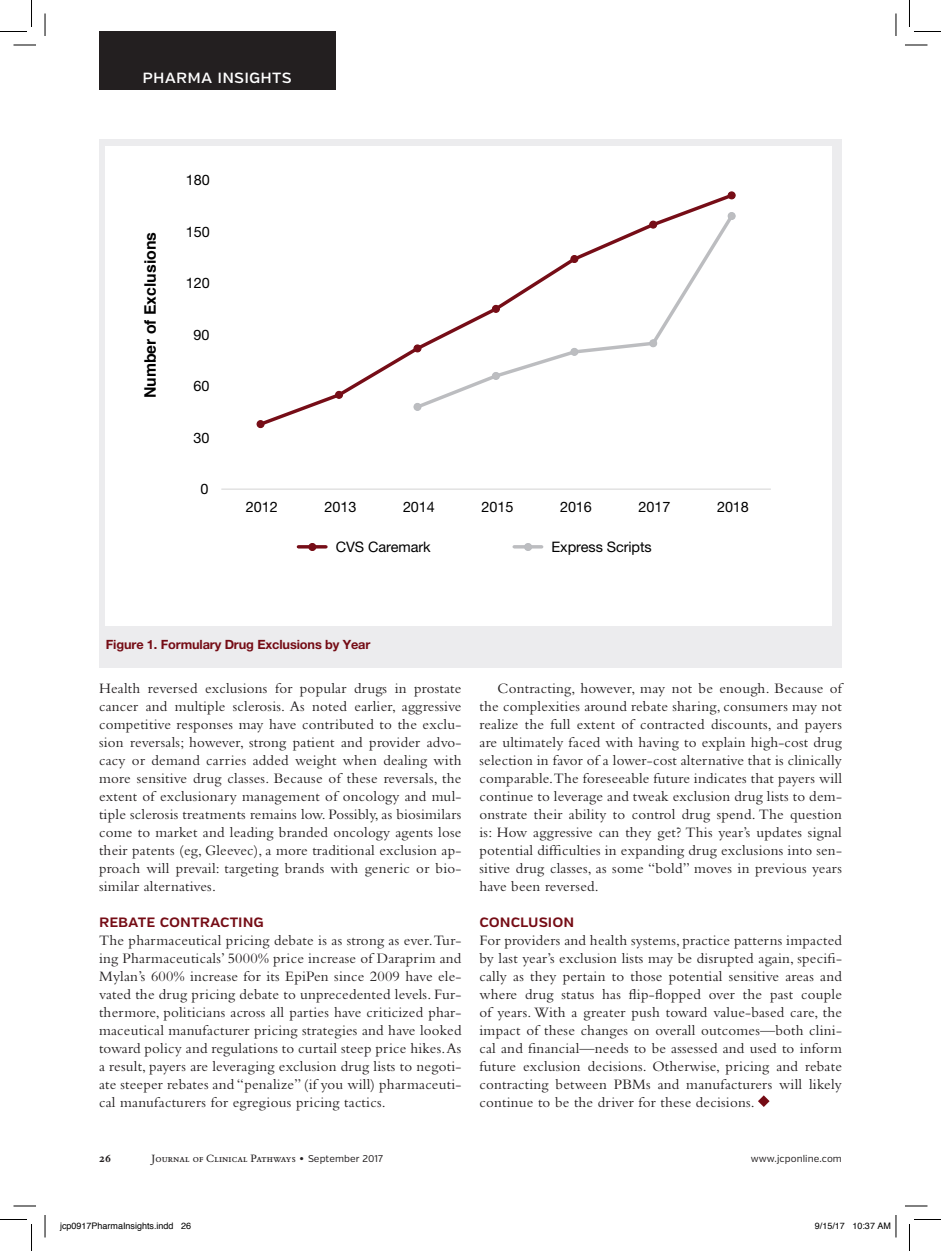
<style>
.page{position:relative;width:941px;height:1251px;background:#fff}
.page>*{position:absolute;margin:0;border:0;box-sizing:border-box;transform-origin:0 0}
.t1{font:500 18px "Verb";letter-spacing:.01em;color:#fff}
.Head_1{font:600 16.5px "Verb";color:#750c15}
.t2{font:700 15.75px "Helvetica";color:#000}
.body_no_indent{font:15px/18px "Bembo";letter-spacing:.015em;color:#231f20;text-align:justify}
.body{font:15px/18px "Bembo";letter-spacing:.015em;color:#231f20;text-align:justify}
.t3{font:14.4px "Helvetica Neue";letter-spacing:-.005em;color:#000}
.t4{font:700 12.75px "Helvetica Neue LT Pro";letter-spacing:-.01em;color:#750c15}
.t5{font:12px "Bembo Book MT Pro";letter-spacing:.01em;color:#231f20}
.t6{font:700 12px "Bembo Book MT Pro";color:#231f20}
.t7{font:9.75px "Verb";letter-spacing:.01em;color:#231f20}
.t8{font:9px "Helvetica";color:#000}
.s1{font-family:"Verb"}
.s2{font-family:"Verb";font-size:9.75px}
</style>
<div class="page">
<div style="left:99px;top:32px;width:236px;height:58px;background:#231f20"></div>
<svg style="left:758px;top:1095px;width:11px;height:12px"></svg>
<div style="left:99px;top:139px;width:743px;height:528px;background:#ececee"></div>
<div style="left:106px;top:146px;width:726px;height:480px;background:#fff"></div>
<hr style="left:221px;top:489px;width:549px;height:1px;background:#d9d9d9">
<svg style="left:260px;top:191px;width:476px;height:238px"></svg>
<div style="left:257px;top:421px;width:7px;height:7px;background:#760d17;border-radius:50%"></div>
<div style="left:256px;top:420px;width:8px;height:8px;border:1px solid #760d17;border-radius:50%"></div>
<div style="left:335px;top:391px;width:7px;height:7px;background:#760d17;border-radius:50%"></div>
<div style="left:335px;top:391px;width:8px;height:8px;border:1px solid #760d17;border-radius:50%"></div>
<div style="left:728px;top:192px;width:7px;height:7px;background:#760d17;border-radius:50%"></div>
<div style="left:727px;top:191px;width:8px;height:8px;border:1px solid #760d17;border-radius:50%"></div>
<svg style="left:413px;top:211px;width:323px;height:200px"></svg>
<div style="left:414px;top:403px;width:7px;height:7px;background:#bcbdc0;border-radius:50%"></div>
<div style="left:413px;top:403px;width:8px;height:8px;border:1px solid #bcbdc0;border-radius:50%"></div>
<div style="left:492px;top:373px;width:7px;height:6px;background:#bcbdc0;border-radius:50%"></div>
<div style="left:492px;top:372px;width:8px;height:8px;border:1px solid #bcbdc0;border-radius:50%"></div>
<div style="left:571px;top:348px;width:7px;height:7px;background:#bcbdc0;border-radius:50%"></div>
<div style="left:570px;top:348px;width:8px;height:8px;border:1px solid #bcbdc0;border-radius:50%"></div>
<div style="left:649px;top:340px;width:7px;height:7px;background:#bcbdc0;border-radius:50%"></div>
<div style="left:649px;top:339px;width:8px;height:8px;border:1px solid #bcbdc0;border-radius:50%"></div>
<div style="left:728px;top:213px;width:7px;height:6px;background:#bcbdc0;border-radius:50%"></div>
<div style="left:727px;top:212px;width:8px;height:8px;border:1px solid #bcbdc0;border-radius:50%"></div>
<svg style="left:298px;top:545px;width:28px;height:4px"></svg>
<div style="left:309px;top:544px;width:7px;height:6px;background:#760d17;border-radius:50%"></div>
<div style="left:308px;top:543px;width:8px;height:8px;border:1px solid #760d17;border-radius:50%"></div>
<svg style="left:514px;top:545px;width:27px;height:4px"></svg>
<div style="left:524px;top:544px;width:7px;height:6px;background:#bcbdc0;border-radius:50%"></div>
<div style="left:524px;top:543px;width:8px;height:8px;border:1px solid #bcbdc0;border-radius:50%"></div>
<svg style="left:14px;top:45px;width:22px;height:1px"></svg>
<svg style="left:905px;top:45px;width:22px;height:1px"></svg>
<svg style="left:14px;top:1206px;width:22px;height:1px"></svg>
<svg style="left:905px;top:1206px;width:22px;height:1px"></svg>
<svg style="left:45px;top:14px;width:1px;height:22px"></svg>
<svg style="left:45px;top:1215px;width:1px;height:23px"></svg>
<svg style="left:895px;top:14px;width:1px;height:22px"></svg>
<svg style="left:0;top:0;width:32px;height:32px"></svg>
<svg style="left:0;top:1219px;width:32px;height:32px"></svg>
<svg style="left:909px;top:0;width:31px;height:32px"></svg>
<svg style="left:909px;top:1219px;width:31px;height:32px"></svg>
<svg style="left:895px;top:1215px;width:1px;height:23px"></svg>
<p class="t1" style="left:142px;top:66px;width:151px">pharma insights</p>
<p class="t2" style="left:137px;top:398px;width:168px;rotate:-90deg">Number of Exclusions</p>
<p class="t3" style="left:186px;top:171px;width:25px">180</p>
<p class="t3" style="left:186px;top:223px;width:25px">150</p>
<p class="t3" style="left:186px;top:274px;width:25px">120</p>
<p class="t3" style="left:193px;top:326px;width:17px">90</p>
<p class="t3" style="left:193px;top:378px;width:17px">60</p>
<p class="t3" style="left:193px;top:429px;width:17px">30</p>
<p class="t3" style="left:200px;top:481px;width:10px">0</p>
<p class="t3" style="left:246px;top:498px;width:33px">2012</p>
<p class="t3" style="left:324px;top:498px;width:33px">2013</p>
<p class="t3" style="left:403px;top:498px;width:33px">2014</p>
<p class="t3" style="left:481px;top:498px;width:33px">2015</p>
<p class="t3" style="left:560px;top:498px;width:33px">2016</p>
<p class="t3" style="left:638px;top:498px;width:33px">2017</p>
<p class="t3" style="left:717px;top:498px;width:33px">2018</p>
<p class="t3" style="left:336px;top:538px;width:96px">CVS Caremark</p>
<p class="t3" style="left:551px;top:538px;width:102px">Express Scripts</p>
<p class="t4" style="left:106px;top:636px;width:266px">Figure 1. Formulary Drug Exclusions by Year</p>
<p class="body_no_indent" style="left:99px;top:679px;width:364px">Health reversed exclusions for popular drugs in prostate cancer and multiple sclerosis. As noted earlier, aggressive competitive responses may have contributed to the exclu&shy;sion reversals; however, strong patient and provider advo&shy;cacy or demand carries added weight when dealing with more sensitive drug classes. Because of these reversals, the extent of exclusionary management of oncology and mul&shy;tiple sclerosis treatments remains low. Possibly, as biosimilars come to market and leading branded oncology agents lose their patents (eg, Gleevec), a more traditional exclusion ap&shy;proach will prevail: targeting brands with generic or bio&shy;similar alternatives.</p>
<p class="Head_1" style="left:99px;top:911px;width:166px">rebate contracting</p>
<p class="body_no_indent" style="left:99px;top:931px;width:364px">The pharmaceutical pricing debate is as strong as ever. Tur&shy;ing Pharmaceuticals’ 5000% price increase of Daraprim and Mylan’s 600% increase for its EpiPen since 2009 have ele&shy;vated the drug pricing debate to unprecedented levels. Fur&shy;thermore, politicians across all parties have criticized phar&shy;maceutical manufacturer pricing strategies and have looked toward policy and regulations to curtail steep price hikes. As a result, payers are leveraging exclusion drug lists to negoti&shy;ate steeper rebates and “penalize” (if you will) pharmaceuti&shy;cal manufacturers for egregious pricing tactics.</p>
<p class="body" style="left:479px;top:679px;width:364px;text-indent:18px">Contracting, however, may not be enough. Because of the complexities around rebate sharing, consumers may not realize the full extent of contracted discounts, and payers are ultimately faced with having to explain high-cost drug selection in favor of a lower-cost alternative that is clinically comparable. The foreseeable future indicates that payers will continue to leverage and tweak exclusion drug lists to dem&shy;onstrate their ability to control drug spend. The question is: How aggressive can they get? This year’s updates signal potential difficulties in expanding drug exclusions into sen&shy;sitive drug classes, as some “bold” moves in previous years have been reversed.</p>
<p class="Head_1" style="left:479px;top:911px;width:96px">conclusion</p>
<p class="body_no_indent" style="left:479px;top:931px;width:364px">For providers and health systems, practice patterns impacted by last year’s exclusion lists may be disrupted again, specifi&shy;cally as they pertain to those potential sensitive areas and where drug status has flip-flopped over the past couple of years. With a greater push toward value-based care, the impact of these changes on overall outcomes—both clini&shy;cal and financial—needs to be assessed and used to inform future exclusion decisions. Otherwise, pricing and rebate contracting between PBMs and manufacturers will likely continue to be the driver for these decisions.</p>
<p class="t6" style="left:99px;top:1150px;width:13px">26</p>
<p class="t5" style="left:152px;top:1150px;width:233px">Journal of Clinical Pathways <span class="s1">•</span> <span class="s2">September 2017</span></p>
<p class="t7" style="left:750px;top:1152px;width:93px">www.jcponline.com</p>
<p class="t8" style="left:60px;top:1218px;width:133px">jcp0917PharmaInsights.indd 26</p>
<p class="t8" style="left:814px;top:1218px;width:78px">9/15/17 10:37 AM</p>
</div>
